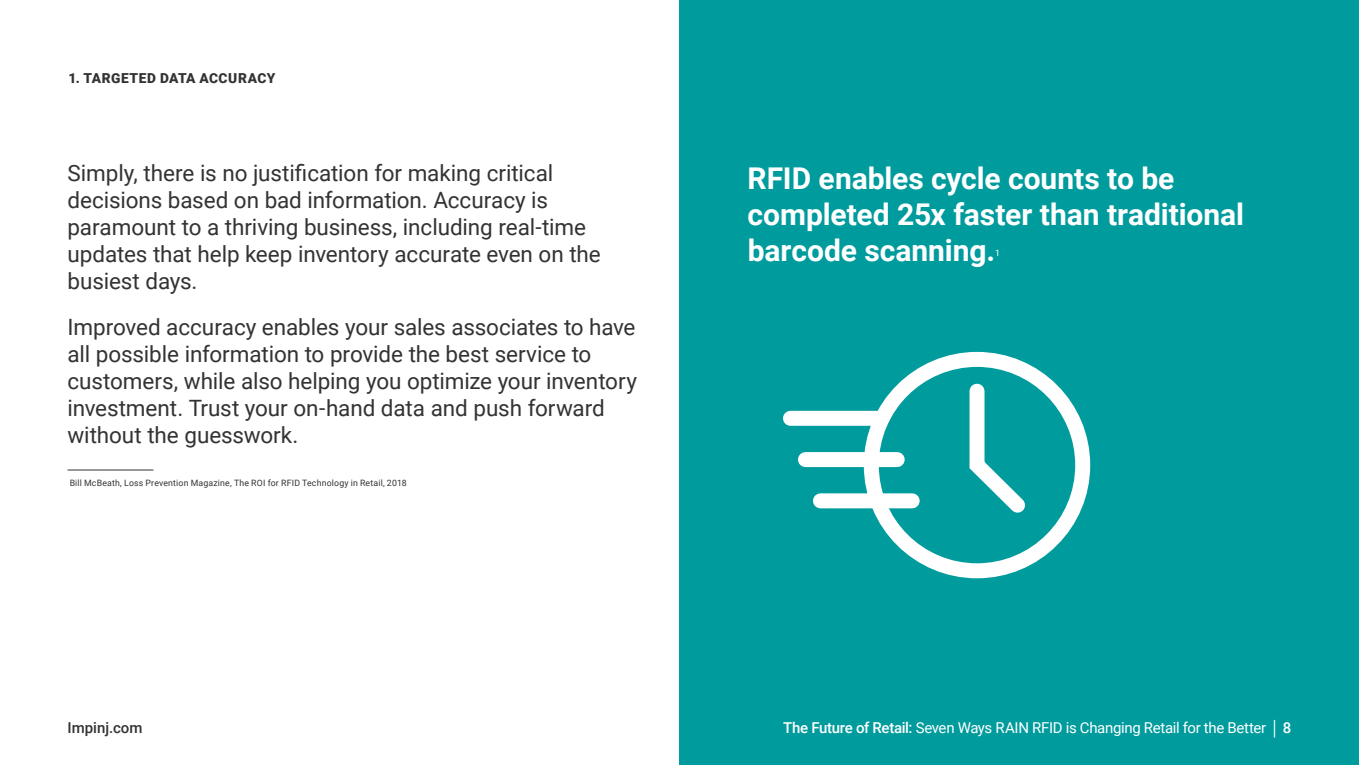
<style>
.page{position:relative;width:1359px;height:765px;background:#fff}
.page>*{position:absolute;margin:0;border:0;box-sizing:border-box;transform-origin:0 0}
.Big_Quote{font:700 30px/36px "Roboto";color:#fff}
.Big_Type{font:22.5px/27px "Roboto";letter-spacing:-.005em;color:#333}
.t1{font:15px "Roboto";letter-spacing:-.02em;color:#fff}
.t2{font:500 15px "Roboto";color:#333}
.t3{font:900 13.75px "Roboto";letter-spacing:.04em;color:#333}
.Footnote{font:8.75px "Roboto";letter-spacing:.02em;color:#333}
.Big_Quote-2{font:8.75px "Roboto";color:#fff}
.s1{font-weight:500}
.s2{font-size:21px}
</style>
<div class="page">
<hr style="left:67px;top:470px;width:86px;height:1px;background:#333">
<div style="left:679px;top:0;width:680px;height:765px;background:#009b9d"></div>
<div style="left:864px;top:352px;width:226px;height:226px;border:15px solid #fff;border-radius:50%"></div>
<svg style="left:969px;top:376px;width:70px;height:137px"></svg>
<div style="left:790px;top:411px;width:92px;height:15px;background:#fff"></div>
<div style="left:805px;top:452px;width:92px;height:15px;background:#fff"></div>
<div style="left:820px;top:493px;width:92px;height:15px;background:#fff"></div>
<p class="t3" style="left:68px;top:68px;width:208px">1. TARGETED DATA ACCURACY</p>
<p class="Big_Type" style="left:68px;top:159px;width:535px">Simply, there is no justification for making critical decisions based on bad information. Accuracy is paramount to a thriving business, including real-time updates that help keep inventory accurate even on the busiest days.</p>
<p class="Big_Type" style="left:68px;top:312px;width:571px">Improved accuracy enables your sales associates to have all possible information to provide the best service to customers, while also helping you optimize your inventory investment. Trust your on-hand data and push forward without the guesswork.</p>
<p class="Footnote" style="left:70px;top:477px;width:338px">Bill McBeath, Loss Prevention Magazine, The ROI for RFID Technology in Retail, 2018</p>
<p class="Big_Quote" style="left:748px;top:159px;width:498px">RFID enables cycle counts to be completed 25x faster than traditional barcode scanning.</p>
<p class="Big_Quote-2" style="left:995px;top:247px;width:6px">1</p>
<p class="t2" style="left:68px;top:717px;width:77px">Impinj.com</p>
<p class="t1" style="left:783px;top:717px;width:510px"><span class="s1">The Future of Retail:</span> Seven Ways RAIN RFID is Changing Retail for the Better <span class="s2">|</span> <span class="s1">8</span></p>
</div>
